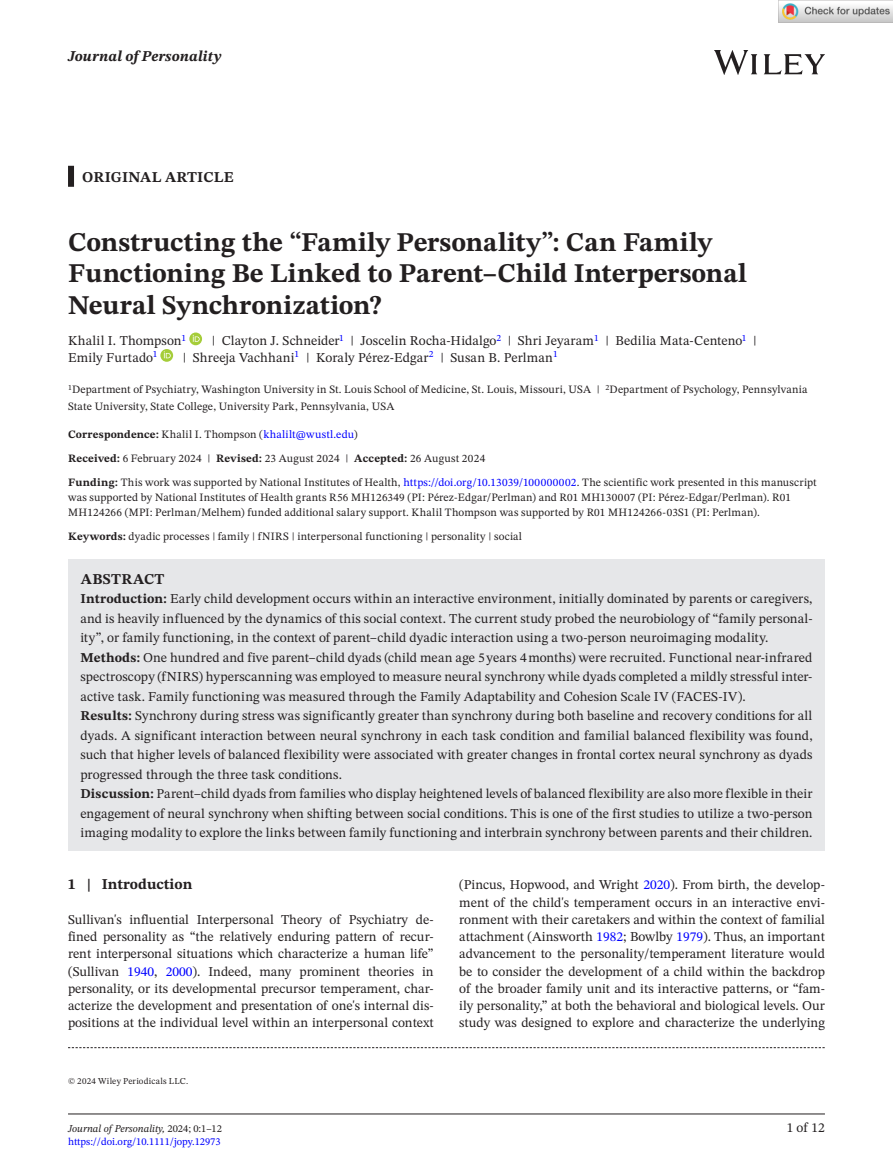
<style>
.page{position:relative;width:893px;height:1174px;background:#fff}
.page>*{position:absolute;margin:0;border:0;box-sizing:border-box;transform-origin:0 0}
.t1{font:700 27px/31.5px "STIX Two Text";color:#231f20}
.t2{font:700 15px "STIX Two Text";letter-spacing:.01em;color:#231f20}
.t3{font:italic 700 15px "STIX Two Text";letter-spacing:.01em;color:#231f20}
.t4{font:13.5px/17.2px "STIX Two Text";letter-spacing:.01em;color:#231f20;text-align:justify}
.t5{font:11.25px/24px "STIX Two Text";letter-spacing:.015em;color:#231f20}
.t6{font:10.5px/12.6px "STIX Two Text";color:#00f}
.t7{font:9px "STIX Two Text";letter-spacing:.025em;color:#231f20}
.s1{font-weight:700}
.s2{color:#00f}
.s3{font-style:italic;color:#231f20}
.s4{color:#231f20}
</style>
<div class="page">
<hr style="left:68px;top:1113px;width:757px;height:1px;background:#231f20">
<img style="left:714px;top:51px;width:111px;height:23px">
<div style="left:68px;top:166px;width:6px;height:21px;background:#231f20"></div>
<div style="left:68px;top:559px;width:757px;height:42px;background:#e6e7e9"></div>
<div style="left:68px;top:578px;width:757px;height:78px;background:#e6e7e9"></div>
<div style="left:68px;top:636px;width:757px;height:78px;background:#e6e7e9"></div>
<div style="left:68px;top:695px;width:757px;height:97px;background:#e6e7e9"></div>
<div style="left:68px;top:773px;width:757px;height:78px;background:#e6e7e9"></div>
<svg style="left:189px;top:332px;width:13px;height:13px"></svg>
<svg style="left:193px;top:335px;width:7px;height:7px"></svg>
<svg style="left:160px;top:349px;width:13px;height:13px"></svg>
<svg style="left:164px;top:351px;width:7px;height:7px"></svg>
<svg style="left:68px;top:1047px;width:757px;height:1px"></svg>
<img style="left:779px;top:0;width:114px;height:23px">
<p class="t3" style="left:68px;top:46px;width:155px">Journal of Personality</p>
<p class="t2" style="left:82px;top:166px;width:153px">ORIGINAL ARTICLE</p>
<h1 class="t1" style="left:68px;top:227px;width:680px">Constructing the “Family Personality”: Can Family<br>Functioning Be Linked to Parent–Child Interpersonal<br>Neural Synchronization?</h1>
<p class="t4" style="left:68px;top:332px;width:120px">Khalil I. Thompson<sup>1</sup></p>
<p class="t4" style="left:212px;top:332px;width:547px">| Clayton J. Schneider<sup>1</sup> | Joscelin Rocha-Hidalgo<sup>2</sup> | Shri Jeyaram<sup>1</sup> | Bedilia Mata-Centeno<sup>1</sup> |</p>
<p class="t4" style="left:68px;top:348px;width:91px">Emily Furtado<sup>1</sup></p>
<p class="t4" style="left:183px;top:348px;width:376px">| Shreeja Vachhani<sup>1</sup> | Koraly Pérez-Edgar<sup>2</sup> | Susan B. Perlman<sup>1</sup></p>
<p class="t5" style="left:68px;top:381px;width:741px;line-height:16.5px"><sup>1</sup>Department of Psychiatry, Washington University in St. Louis School of Medicine, St. Louis, Missouri, USA | <sup>2</sup>Department of Psychology, Pennsylvania<br>State University, State College, University Park, Pennsylvania, USA</p>
<p class="t5" style="left:68px;top:422px;width:750px"><span class="s1">Correspondence:</span> Khalil I. Thompson (<span class="s2">khalilt@wustl.edu</span>)<br><span class="s1">Received:</span> 6 February 2024 | <span class="s1">Revised:</span> 23 August 2024 | <span class="s1">Accepted:</span> 26 August 2024<br><span class="s1">Funding:</span> This work was supported by National Institutes of Health, <span class="s2">https://doi.org/10.13039/100000002</span>. The scientific work presented in this manuscript</p>
<p class="t5" style="left:68px;top:489px;width:724px;line-height:15px">was supported by National Institutes of Health grants R56 MH126349 (PI: Pérez-Edgar/Perlman) and R01 MH130007 (PI: Pérez-Edgar/Perlman). R01<br>MH124266 (MPI: Perlman/Melhem) funded additional salary support. Khalil Thompson was supported by R01 MH124266-03S1 (PI: Perlman).</p>
<p class="t5" style="left:68px;top:524px;width:456px"><span class="s1">Keywords:</span> dyadic processes | family | fNIRS | interpersonal functioning | personality | social</p>
<p class="t2" style="left:81px;top:568px;width:85px">ABSTRACT</p>
<p class="t4" style="left:80px;top:589px;width:734px;line-height:19.5px;text-align:left"><span class="s1">Introduction:</span> Early child development occurs within an interactive environment, initially dominated by parents or caregivers, and is heavily influenced by the dynamics of this social context. The current study probed the neurobiology of “family personal&shy;ity”, or family functioning, in the context of parent–child dyadic interaction using a two-person neuroimaging modality.<br><span class="s1">Methods:</span> One hundred and five parent–child dyads (child mean age 5years 4months) were recruited. Functional near-infrared spectroscopy (fNIRS) hyperscanning was employed to measure neural synchrony while dyads completed a mildly stressful inter&shy;active task. Family functioning was measured through the Family Adaptability and Cohesion Scale IV (FACES-IV).<br><span class="s1">Results:</span> Synchrony during stress was significantly greater than synchrony during both baseline and recovery conditions for all dyads. A significant interaction between neural synchrony in each task condition and familial balanced flexibility was found, such that higher levels of balanced flexibility were associated with greater changes in frontal cortex neural synchrony as dyads progressed through the three task conditions.<br><span class="s1">Discussion:</span> Parent–child dyads from families who display heightened levels of balanced flexibility are also more flexible in their engagement of neural synchrony when shifting between social conditions. This is one of the first studies to utilize a two-person imaging modality to explore the links between family functioning and interbrain synchrony between parents and their children.</p>
<p class="t2" style="left:68px;top:873px;width:126px">1 | Introduction</p>
<p class="t4" style="left:68px;top:910px;width:367px">Sullivan's influential Interpersonal Theory of Psychiatry de&shy;fined personality as “the relatively enduring pattern of recur&shy;rent interpersonal situations which characterize a human life” (Sullivan <span class="s2">1940</span>, <span class="s2">2000</span>). Indeed, many prominent theories in personality, or its developmental precursor temperament, char&shy;acterize the development and presentation of one's internal dis&shy;positions at the individual level within an interpersonal context</p>
<p class="t4" style="left:459px;top:876px;width:367px">(Pincus, Hopwood, and Wright <span class="s2">2020</span>). From birth, the develop&shy;ment of the child's temperament occurs in an interactive envi&shy;ronment with their caretakers and within the context of familial attachment (Ainsworth <span class="s2">1982</span>; Bowlby <span class="s2">1979</span>). Thus, an important advancement to the personality/temperament literature would be to consider the development of a child within the backdrop of the broader family unit and its interactive patterns, or “fam&shy;ily personality,” at both the behavioral and biological levels. Our study was designed to explore and characterize the underlying</p>
<p class="t7" style="left:68px;top:1074px;width:122px">© 2024 Wiley Periodicals LLC.</p>
<p class="t6" style="left:68px;top:1122px;width:155px"><span class="s3">Journal of Personality,</span> <span class="s4">2024; 0:1–12 </span>https://doi.org/10.1111/jopy.12973</p>
<p class="t4" style="left:787px;top:1119px;width:40px">1 of 12</p>
</div>
